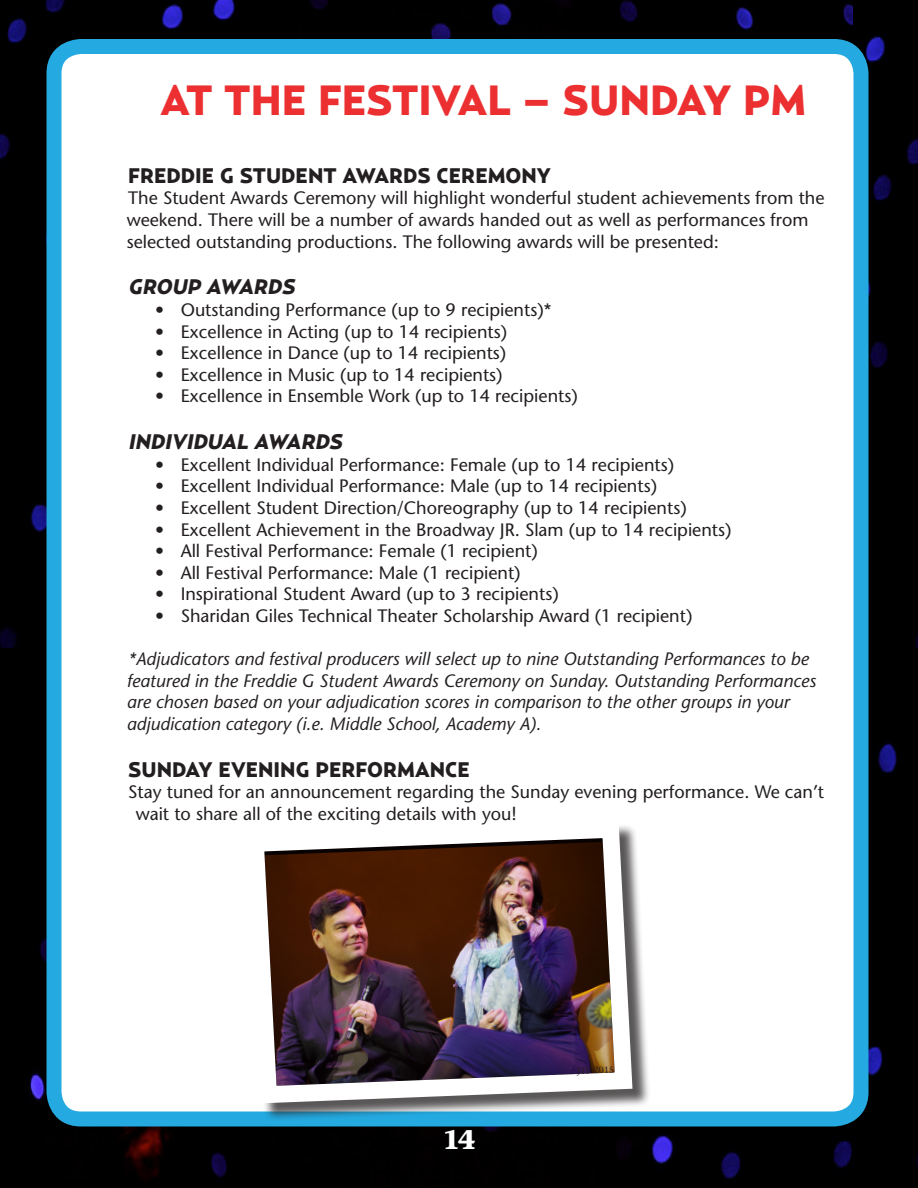
<style>
.page{position:relative;width:918px;height:1188px;background:#fff}
.page>*{position:absolute;margin:0;border:0;box-sizing:border-box;transform-origin:0 0}
.t1{font:900 42px "Relay";color:#ec3032}
.t2{font:700 27px "Stone Informal Std";color:#fff}
.t3{font:900 21px "Relay";color:#231f20}
.t4{font:italic 900 21px "Relay";color:#231f20}
.t5{font:500 18px/21.6px "Stone Sans Std";color:#231f20}
.t6{font:italic 500 18px/21.6px "Stone Sans Std";color:#231f20}
.t7{font:500 9px "Stone Serif Std";color:#231f20}
</style>
<div class="page">
<div style="left:0;top:0;width:854px;height:648px;background:#000"></div>
<img style="left:854px;top:0;width:64px;height:648px">
<div style="left:0;top:648px;width:918px;height:540px;background:#000"></div>
<div style="left:54px;top:46px;width:807px;height:1073px;background:#fff;border-radius:27px"></div>
<div style="left:46px;top:39px;width:822px;height:1087px;border:15px solid #24aae1;border-radius:27px"></div>
<div style="left:249px;top:823px;width:402px;height:299px;background:#231f20;opacity:.75"></div>
<img style="left:238px;top:823px;width:403px;height:289px">
<p class="t1" style="left:161px;top:76px;width:647px">AT THE FESTIVAL – SUNDAY PM</p>
<p class="t3" style="left:128px;top:163px;width:424px">FREDDIE G STUDENT AWARDS CEREMONY</p>
<p class="t5" style="left:127px;top:187px;width:699px">The Student Awards Ceremony will highlight wonderful student achievements from the weekend. There will be a number of awards handed out as well as performances from selected outstanding productions. The following awards will be presented:</p>
<p class="t4" style="left:128px;top:275px;width:172px">GROUP AWARDS</p>
<p class="t5" style="left:155px;top:299px;width:398px">• Outstanding Performance (up to 9 recipients)*</p>
<p class="t5" style="left:155px;top:321px;width:353px">• Excellence in Acting (up to 14 recipients)</p>
<p class="t5" style="left:155px;top:342px;width:353px">• Excellence in Dance (up to 14 recipients)</p>
<p class="t5" style="left:155px;top:364px;width:349px">• Excellence in Music (up to 14 recipients)</p>
<p class="t5" style="left:155px;top:385px;width:424px">• Excellence in Ensemble Work (up to 14 recipients)</p>
<p class="t4" style="left:128px;top:429px;width:220px">INDIVIDUAL AWARDS</p>
<p class="t5" style="left:155px;top:454px;width:520px">• Excellent Individual Performance: Female (up to 14 recipients)</p>
<p class="t5" style="left:155px;top:475px;width:503px">• Excellent Individual Performance: Male (up to 14 recipients)</p>
<p class="t5" style="left:155px;top:497px;width:533px">• Excellent Student Direction/Choreography (up to 14 recipients)</p>
<p class="t5" style="left:155px;top:519px;width:578px">• Excellent Achievement in the Broadway JR. Slam (up to 14 recipients)</p>
<p class="t5" style="left:155px;top:540px;width:384px">• All Festival Performance: Female (1 recipient)</p>
<p class="t5" style="left:155px;top:562px;width:367px">• All Festival Performance: Male (1 recipient)</p>
<p class="t5" style="left:155px;top:583px;width:405px">• Inspirational Student Award (up to 3 recipients)</p>
<p class="t5" style="left:155px;top:605px;width:539px">• Sharidan Giles Technical Theater Scholarship Award (1 recipient)</p>
<p class="t6" style="left:127px;top:648px;width:691px">*Adjudicators and festival producers will select up to nine Outstanding Performances to be featured in the Freddie G Student Awards Ceremony on Sunday. Outstanding Performances are chosen based on your adjudication scores in comparison to the other groups in your adjudication category (i.e. Middle School, Academy A).</p>
<p class="t3" style="left:128px;top:757px;width:343px">SUNDAY EVENING PERFORMANCE</p>
<p class="t5" style="left:136px;top:781px;width:690px;text-indent:-8px">Stay tuned for an announcement regarding the Sunday evening performance. We can’t wait to share all of the exciting details with you!</p>
<h2 class="t2" style="left:443px;top:1123px;width:34px">14</h2>
<p class="t7" style="left:577px;top:1065px;width:38px;rotate:-2deg">JTF 2015</p>
</div>
